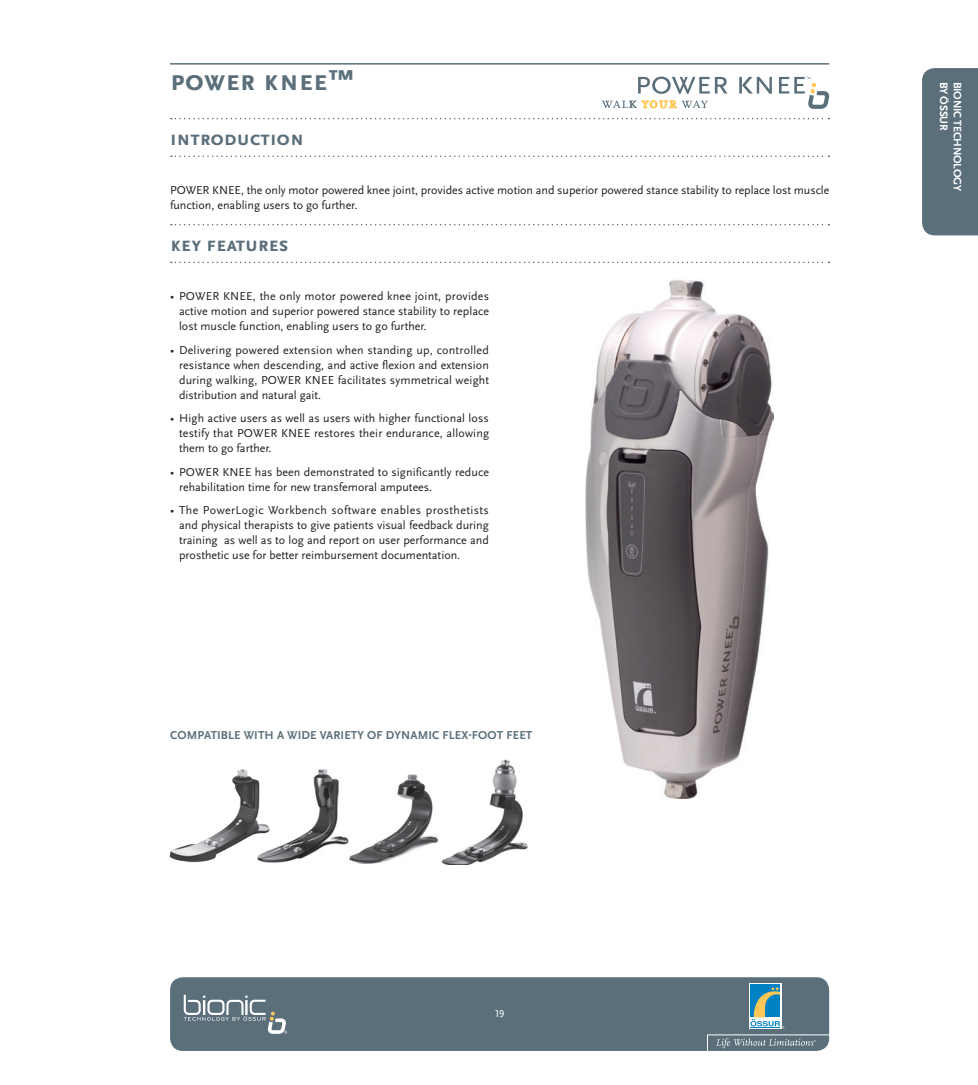
<style>
.page{position:relative;width:978px;height:1085px;background:#fff}
.page>*{position:absolute;margin:0;border:0;box-sizing:border-box;transform-origin:0 0}
.t1{font:700 30px "Scala Sans OT";color:#5b6f7b}
.t2{font:700 21px "Scala Sans OT";color:#5b6f7b}
.t3{font:12px/15px "Scala Sans OT";letter-spacing:.005em;color:#231f20;text-align:justify}
.t4{font:700 12px "Scala Sans OT";color:#5b6f7b}
.t5{font:700 11.25px "Scala Sans OT";letter-spacing:-.02em;color:#fff}
.t6{font:10.5px "Scala Sans OT";color:#fff}
</style>
<div class="page">
<div style="left:170px;top:977px;width:659px;height:73px;background:#5b6f7b;border-radius:13px"></div>
<div style="left:749px;top:983px;width:32px;height:45px;background:#fff"></div>
<div style="left:750px;top:984px;width:30px;height:33px;background:#0082c5"></div>
<svg style="left:707px;top:987px;width:123px;height:64px"></svg>
<svg style="left:184px;top:994px;width:103px;height:39px"></svg>
<div style="left:922px;top:68px;width:56px;height:167px;background:#5b6f7b"></div>
<hr style="left:170px;top:63px;width:659px;height:2px;background:#5b6f7b">
<svg style="left:171px;top:118px;width:658px;height:1px"></svg>
<svg style="left:171px;top:155px;width:658px;height:2px"></svg>
<svg style="left:171px;top:224px;width:658px;height:1px"></svg>
<svg style="left:171px;top:261px;width:658px;height:2px"></svg>
<svg style="left:638px;top:77px;width:89px;height:17px"></svg>
<svg style="left:739px;top:77px;width:33px;height:17px"></svg>
<svg style="left:779px;top:77px;width:50px;height:32px"></svg>
<svg style="left:602px;top:100px;width:106px;height:9px"></svg>
<img style="left:586px;top:280px;width:188px;height:518px">
<img style="left:271px;top:769px;width:78px;height:94px">
<img style="left:349px;top:774px;width:90px;height:89px">
<img style="left:441px;top:759px;width:87px;height:105px">
<img style="left:169px;top:769px;width:102px;height:94px">
<h1 class="t1" style="left:170px;top:63px;width:109px">POWER KNEE</h1>
<h1 class="t1" style="left:328px;top:63px;width:27px">™</h1>
<h2 class="t2" style="left:170px;top:126px;width:136px">I ntroduction</h2>
<p class="t3" style="left:170px;top:183px;width:661px">POWER KNEE, the only motor powered knee joint, provides active motion and superior powered stance stability to replace lost muscle function, enabling users to go further.</p>
<h2 class="t2" style="left:170px;top:232px;width:120px">key features</h2>
<p class="t3" style="left:179px;top:289px;width:311px;text-indent:-9px">• POWER KNEE, the only motor powered knee joint, provides active motion and superior powered stance stability to replace lost muscle function, enabling users to go further.</p>
<p class="t3" style="left:179px;top:342px;width:312px;text-indent:-9px">• Delivering powered extension when standing up, controlled resistance when descending, and active flexion and extension during walking, POWER KNEE facilitates symmetrical weight distribution and natural gait.</p>
<p class="t3" style="left:179px;top:411px;width:312px;text-indent:-9px">• High active users as well as users with higher functional loss testify that POWER KNEE restores their endurance, allowing them to go farther.</p>
<p class="t3" style="left:179px;top:464px;width:312px;text-indent:-9px">• POWER KNEE has been demonstrated to significantly reduce rehabilitation time for new transfemoral amputees.</p>
<p class="t3" style="left:179px;top:503px;width:311px;text-indent:-9px">• The PowerLogic Workbench software enables prosthetists and physical therapists to give patients visual feedback during training as well as to log and report on user performance and prosthetic use for better reimbursement documentation.</p>
<p class="t4" style="left:170px;top:728px;width:8px">COMPATIBLE</p>
<p class="t4" style="left:244px;top:728px;width:18px">WITH</p>
<p class="t4" style="left:277px;top:728px;width:28px">A WIDE</p>
<p class="t4" style="left:320px;top:728px;width:8px">VARIETY</p>
<p class="t4" style="left:367px;top:728px;width:28px">OF DYNAMIC</p>
<p class="t4" style="left:443px;top:728px;width:38px">FLEX-FOOT</p>
<p class="t4" style="left:506px;top:728px;width:8px">FEET</p>
<p class="t6" style="left:494px;top:1007px;width:12px">19</p>
<p class="t5" style="left:950px;top:82px;width:51px;rotate:90deg">by össur</p>
<p class="t5" style="left:964px;top:82px;width:111px;rotate:90deg">bionic technology</p>
</div>
